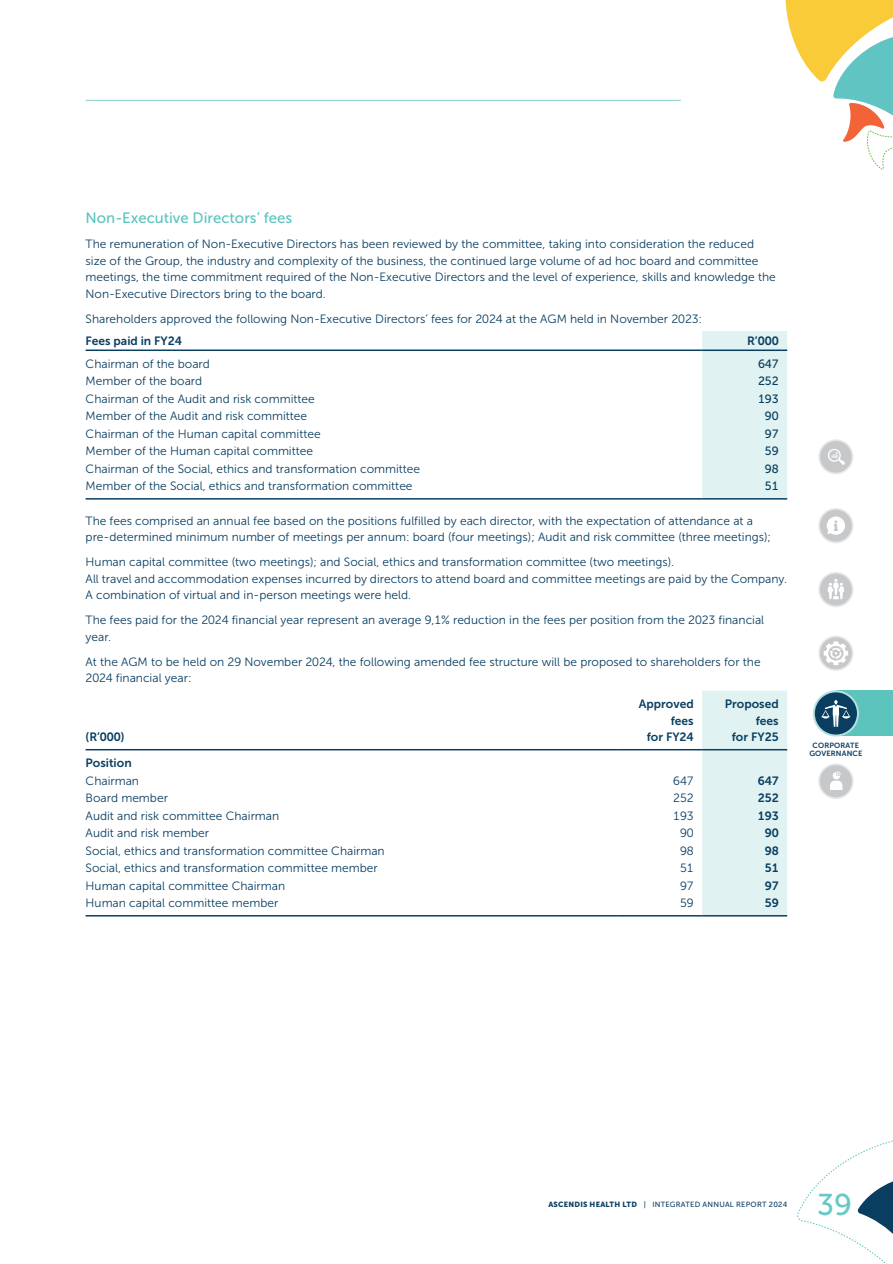
<style>
.page{position:relative;width:893px;height:1264px;background:#fff}
.page>*{position:absolute;margin:0;border:0;box-sizing:border-box;transform-origin:0 0}
.t1{font:30px "Museo Sans 500";color:#67c8c6}
.t2{font:15px "Museo Sans 500";color:#5cc4bd}
.t3{font:12px/16.5px "Museo Sans 300";color:#093e61}
.t4{font:12px/16.5px "Museo Sans 700";color:#093e61;text-align:right}
.t5{font:12px "Museo Sans 500";color:#093e61}
.t6{font:7.5px "Museo Sans 500";letter-spacing:.03em;color:#093e61}
.t7{font:7.5px/7.5px "Museo Sans 700";letter-spacing:.02em;color:#093e61;text-align:center}
.s1{font-family:"Museo Sans 900"}
</style>
<div class="page">
<div style="left:836px;top:690px;width:57px;height:46px;background:#5cc4bd"></div>
<hr style="left:86px;top:100px;width:595px;height:1px;background:#98d6d6">
<div style="left:819px;top:764px;width:34px;height:34px;background:#c7c8ca;border-radius:50%"></div>
<div style="left:818px;top:763px;width:36px;height:36px;border:2px solid #e6e7e9;border-radius:50%"></div>
<svg style="left:830px;top:771px;width:12px;height:19px"></svg>
<svg style="left:814px;top:691px;width:44px;height:44px"></svg>
<div style="left:813px;top:690px;width:46px;height:46px;border:2px solid #b5e0e0;border-radius:50%"></div>
<svg style="left:821px;top:700px;width:29px;height:27px"></svg>
<div style="left:819px;top:509px;width:34px;height:33px;background:#c7c8ca;border-radius:50%"></div>
<div style="left:818px;top:508px;width:35px;height:35px;border:2px solid #e6e7e9;border-radius:50%"></div>
<svg style="left:827px;top:516px;width:18px;height:19px"></svg>
<div style="left:819px;top:440px;width:34px;height:33px;background:#c7c8ca;border-radius:50%"></div>
<div style="left:818px;top:439px;width:35px;height:35px;border:2px solid #e6e7e9;border-radius:50%"></div>
<svg style="left:828px;top:449px;width:17px;height:16px"></svg>
<div style="left:819px;top:573px;width:34px;height:33px;background:#c7c8ca;border-radius:50%"></div>
<div style="left:818px;top:572px;width:35px;height:35px;border:2px solid #e6e7e9;border-radius:50%"></div>
<svg style="left:828px;top:579px;width:16px;height:20px"></svg>
<svg style="left:819px;top:636px;width:34px;height:34px"></svg>
<div style="left:818px;top:635px;width:35px;height:36px;border:2px solid #e6e7e9;border-radius:50%"></div>
<svg style="left:824px;top:641px;width:24px;height:24px"></svg>
<div style="left:702px;top:331px;width:85px;height:167px;background:#e0f2f1"></div>
<hr style="left:86px;top:349px;width:616px;height:2px;background:#093e61">
<hr style="left:702px;top:349px;width:85px;height:2px;background:#093e61">
<hr style="left:86px;top:498px;width:616px;height:1px;background:#093e61">
<hr style="left:702px;top:498px;width:85px;height:1px;background:#093e61">
<div style="left:702px;top:691px;width:85px;height:224px;background:#e0f2f1"></div>
<hr style="left:86px;top:749px;width:531px;height:1px;background:#093e61">
<hr style="left:617px;top:749px;width:85px;height:1px;background:#093e61">
<hr style="left:702px;top:749px;width:85px;height:1px;background:#093e61">
<hr style="left:86px;top:915px;width:531px;height:1px;background:#093e61">
<hr style="left:617px;top:915px;width:85px;height:1px;background:#093e61">
<hr style="left:702px;top:915px;width:85px;height:1px;background:#093e61">
<svg style="left:785px;top:0;width:108px;height:170px"></svg>
<svg style="left:797px;top:1140px;width:96px;height:124px"></svg>
<p class="t2" style="left:86px;top:210px;width:208px">Non-Executive Directors’ fees</p>
<p class="t3" style="left:86px;top:236px;width:692px">The remuneration of Non-Executive Directors has been reviewed by the committee, taking into consideration the reduced size of the Group, the industry and complexity of the business, the continued large volume of ad hoc board and committee meetings, the time commitment required of the Non-Executive Directors and the level of experience, skills and knowledge the Non-Executive Directors bring to the board.</p>
<p class="t3" style="left:86px;top:310px;width:618px">Shareholders approved the following Non-Executive Directors’ fees for 2024 at the AGM held in November 2023:</p>
<p class="t4" style="left:86px;top:333px;width:98px">Fees paid in FY24</p>
<p class="t4" style="left:747px;top:333px;width:33px">R’000</p>
<p class="t3" style="left:86px;top:355px;width:126px">Chairman of the board</p>
<p class="t5" style="left:758px;top:357px;width:22px">647</p>
<p class="t3" style="left:86px;top:373px;width:118px">Member of the board</p>
<p class="t5" style="left:758px;top:374px;width:22px">252</p>
<p class="t3" style="left:86px;top:390px;width:231px">Chairman of the Audit and risk committee</p>
<p class="t5" style="left:758px;top:392px;width:22px">193</p>
<p class="t3" style="left:86px;top:408px;width:223px">Member of the Audit and risk committee</p>
<p class="t5" style="left:765px;top:409px;width:15px">90</p>
<p class="t3" style="left:86px;top:425px;width:237px">Chairman of the Human capital committee</p>
<p class="t5" style="left:765px;top:427px;width:15px">97</p>
<p class="t3" style="left:86px;top:443px;width:229px">Member of the Human capital committee</p>
<p class="t5" style="left:765px;top:445px;width:15px">59</p>
<p class="t3" style="left:86px;top:460px;width:336px">Chairman of the Social, ethics and transformation committee</p>
<p class="t5" style="left:765px;top:462px;width:15px">98</p>
<p class="t3" style="left:86px;top:478px;width:328px">Member of the Social, ethics and transformation committee</p>
<p class="t5" style="left:765px;top:480px;width:15px">51</p>
<p class="t3" style="left:86px;top:512px;width:687px">The fees comprised an annual fee based on the positions fulfilled by each director, with the expectation of attendance at a pre-determined minimum number of meetings per annum: board (four meetings); Audit and risk committee (three meetings);</p>
<p class="t3" style="left:86px;top:554px;width:703px">Human capital committee (two meetings); and Social, ethics and transformation committee (two meetings).<br>All travel and accommodation expenses incurred by directors to attend board and committee meetings are paid by the Company.<br>A combination of virtual and in-person meetings were held.</p>
<p class="t3" style="left:86px;top:612px;width:680px">The fees paid for the 2024 financial year represent an average 9,1% reduction in the fees per position from the 2023 financial year.</p>
<p class="t3" style="left:86px;top:653px;width:677px">At the AGM to be held on 29 November 2024, the following amended fee structure will be proposed to shareholders for the<br>2024 financial year:</p>
<p class="t4" style="left:86px;top:729px;width:41px">(R’000)</p>
<p class="t4" style="left:639px;top:696px;width:56px">Approved fees<br>for FY24</p>
<p class="t4" style="left:725px;top:696px;width:55px">Proposed fees<br>for FY25</p>
<p class="t4" style="left:86px;top:755px;width:48px">Position</p>
<p class="t3" style="left:86px;top:772px;width:55px">Chairman</p>
<p class="t3" style="left:673px;top:772px;width:22px">647</p>
<p class="t4" style="left:758px;top:772px;width:23px">647</p>
<p class="t3" style="left:86px;top:790px;width:84px">Board member</p>
<p class="t3" style="left:673px;top:790px;width:22px">252</p>
<p class="t4" style="left:758px;top:790px;width:23px">252</p>
<p class="t3" style="left:86px;top:807px;width:195px">Audit and risk committee Chairman</p>
<p class="t3" style="left:673px;top:807px;width:22px">193</p>
<p class="t4" style="left:758px;top:807px;width:23px">193</p>
<p class="t3" style="left:86px;top:825px;width:125px">Audit and risk member</p>
<p class="t3" style="left:680px;top:825px;width:15px">90</p>
<p class="t4" style="left:765px;top:825px;width:16px">90</p>
<p class="t3" style="left:86px;top:842px;width:301px">Social, ethics and transformation committee Chairman</p>
<p class="t3" style="left:680px;top:842px;width:15px">98</p>
<p class="t4" style="left:765px;top:842px;width:16px">98</p>
<p class="t3" style="left:86px;top:860px;width:294px">Social, ethics and transformation committee member</p>
<p class="t3" style="left:680px;top:860px;width:15px">51</p>
<p class="t4" style="left:765px;top:860px;width:16px">51</p>
<p class="t3" style="left:86px;top:877px;width:201px">Human capital committee Chairman</p>
<p class="t3" style="left:680px;top:877px;width:15px">97</p>
<p class="t4" style="left:765px;top:877px;width:16px">97</p>
<p class="t3" style="left:86px;top:895px;width:194px">Human capital committee member</p>
<p class="t3" style="left:680px;top:895px;width:15px">59</p>
<p class="t4" style="left:765px;top:895px;width:16px">59</p>
<p class="t7" style="left:809px;top:742px;width:55px">CORPORATE<br>GOVERNANCE</p>
<p class="t6" style="left:548px;top:1200px;width:240px"><span class="s1">ASCENDIS HEALTH LTD</span> | INTEGRATED ANNUAL REPORT 2024</p>
<h1 class="t1" style="left:817px;top:1188px;width:36px">39</h1>
</div>
